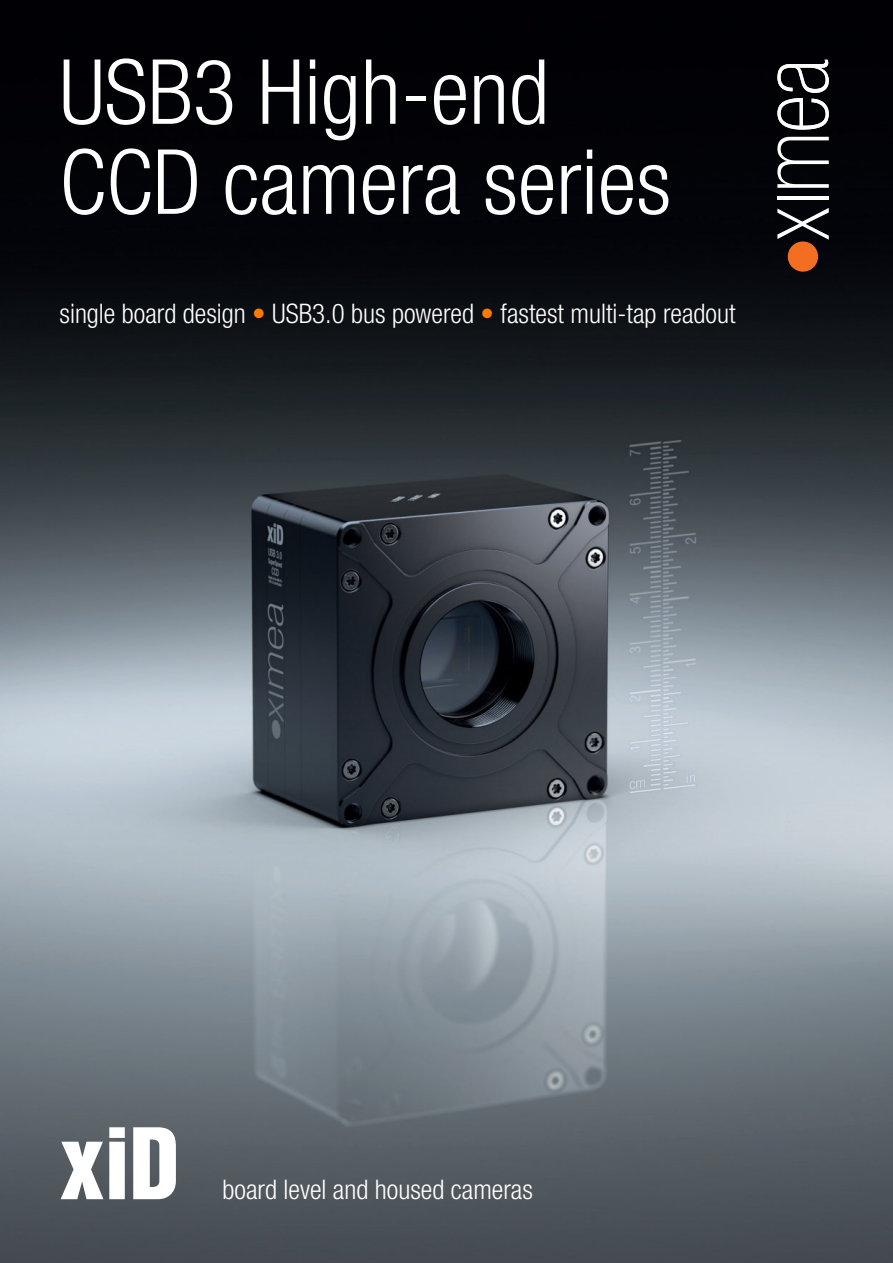
<style>
.page{position:relative;width:893px;height:1263px;background:#fff}
.page>*{position:absolute;margin:0;border:0;box-sizing:border-box;transform-origin:0 0}
.t1{font:300 condensed 90px/90px "Helvetica Neue LT Com";color:#fff}
.t2{font:90px "Helvetica Inserat";color:#fff}
.t3{font:300 condensed 27px "Helvetica Neue LT Com";color:#fff}
.s1{color:#ff7b00}
</style>
<div class="page">
<img style="left:0;top:0;width:893px;height:1263px">
<svg style="left:777px;top:208px;width:52px;height:32px"></svg>
<hr style="left:777px;top:197px;width:52px;height:3px;background:#fff">
<svg style="left:777px;top:137px;width:52px;height:51px"></svg>
<div style="left:788px;top:241px;width:30px;height:31px;background:#f36e21;border-radius:50%"></div>
<svg style="left:777px;top:60px;width:52px;height:70px"></svg>
<h1 class="t1" style="left:60px;top:47px;width:613px">USB3 High-end<br>CCD camera series</h1>
<p class="t3" style="left:60px;top:298px;width:678px">single board design <span class="s1">•</span> USB3.0 bus powered <span class="s1">•</span> fastest multi-tap readout</p>
<h1 class="t2" style="left:60px;top:1110px;width:122px">xiD</h1>
<p class="t3" style="left:223px;top:1174px;width:312px">board level and housed cameras</p>
</div>
